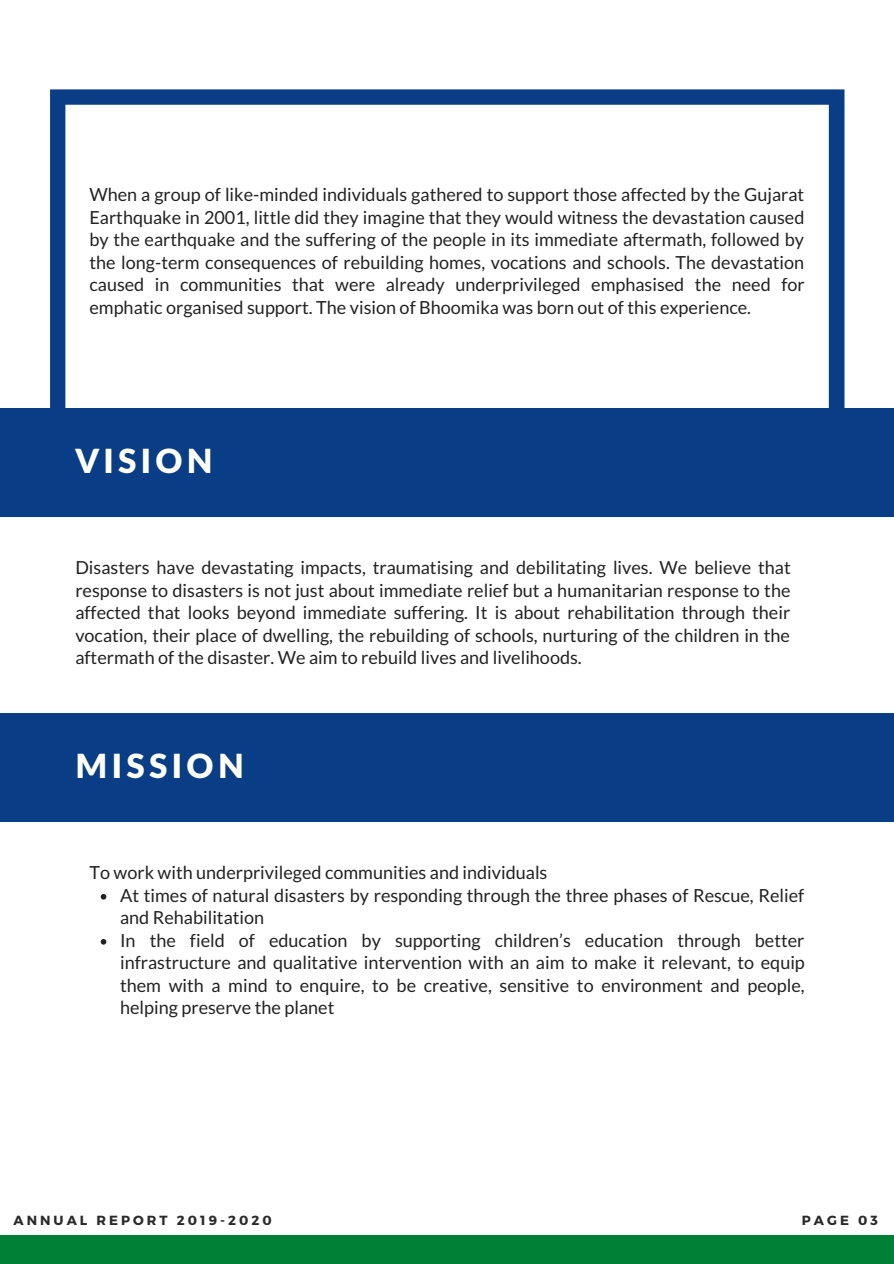
<style>
.page{position:relative;width:894px;height:1264px;background:#fff}
.page>*{position:absolute;margin:0;border:0;box-sizing:border-box;transform-origin:0 0}
.t1{font:900 33.3px "Lato Latin";letter-spacing:.13em;color:#fffff4}
.t2{font:18px/22.5px "Lato";color:#222;text-align:justify}
.t3{font:700 13.2px "Montserrat";letter-spacing:.23em;color:#2a2a2a}
</style>
<div class="page">
<div style="left:0;top:408px;width:893px;height:108px;background:#093e86"></div>
<div style="left:0;top:1235px;width:893px;height:28px;background:#008037"></div>
<div style="left:0;top:714px;width:893px;height:108px;background:#093e86"></div>
<svg style="left:101px;top:894px;width:5px;height:5px"></svg>
<svg style="left:101px;top:939px;width:5px;height:5px"></svg>
<svg style="left:50px;top:89px;width:794px;height:319px"></svg>
<p class="t2" style="left:89px;top:183px;width:716px">When a group of like-minded individuals gathered to support those affected by the Gujarat Earthquake in 2001, little did they imagine that they would witness the devastation caused by the earthquake and the suffering of the people in its immediate aftermath, followed by the long-term consequences of rebuilding homes, vocations and schools. The devastation caused in communities that were already underprivileged emphasised the need for emphatic organised support. The vision of Bhoomika was born out of this experience.</p>
<h1 class="t1" style="left:75px;top:446px;width:139px">VISION</h1>
<p class="t2" style="left:75px;top:556px;width:716px">Disasters have devastating impacts, traumatising and debilitating lives. We believe that response to disasters is not just about immediate relief but a humanitarian response to the affected that looks beyond immediate suffering. It is about rehabilitation through their vocation, their place of dwelling, the rebuilding of schools, nurturing of the children in the aftermath of the disaster. We aim to rebuild lives and livelihoods.</p>
<h1 class="t1" style="left:75px;top:751px;width:170px">MISSION</h1>
<p class="t2" style="left:89px;top:861px;width:459px">To work with underprivileged communities and individuals</p>
<p class="t2" style="left:120px;top:883px;width:686px;text-align:left">At times of natural disasters by responding through the three phases of Rescue, Relief and Rehabilitation<br>In the field of education by supporting children’s education through better infrastructure and qualitative intervention with an aim to make it relevant, to equip them with a mind to enquire, to be creative, sensitive to environment and people, helping preserve the planet</p>
<p class="t3" style="left:13px;top:1211px;width:260px">ANNUAL REPORT 2019-2020</p>
<p class="t3" style="left:801px;top:1211px;width:77px">PAGE 03</p>
</div>
